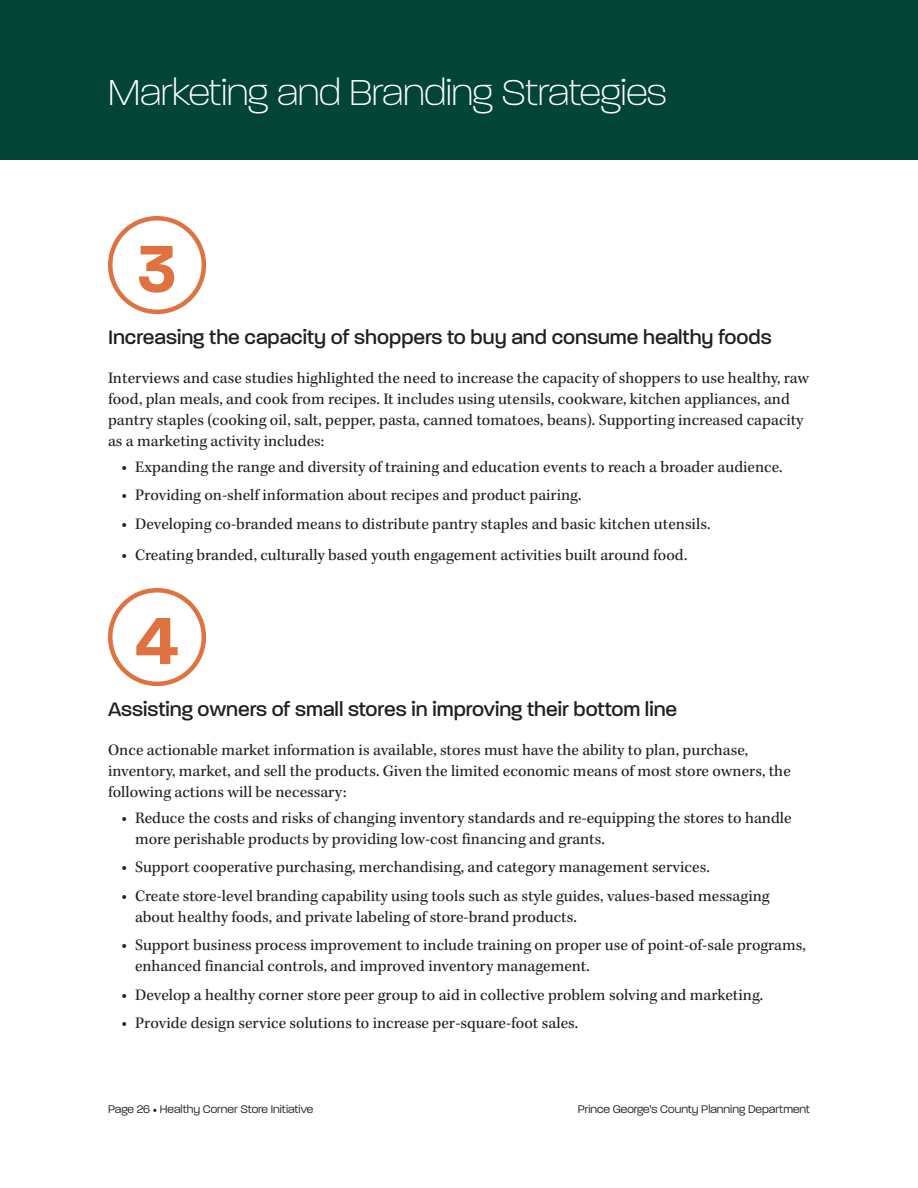
<style>
.page{position:relative;width:918px;height:1188px;background:#fff}
.page>*{position:absolute;margin:0;border:0;box-sizing:border-box;transform-origin:0 0}
.number_circle-large{font:600 72px "Paralucent";color:#df723f}
.Heading_1{font:200 39px "Paralucent";color:#fff}
.Heading_2{font:500 21px "Paralucent";color:#231f20}
.body_text-_RR{font:16.5px/21px "Kepler Std";color:#231f20}
.t1{font:300 12px "Paralucent";color:#231f20}
.s1{font-size:18px}
.s2{font-family:"Kepler Std";font-weight:700}
</style>
<div class="page">
<div style="left:108px;top:216px;width:98px;height:98px;border:4px solid #df723f;border-radius:50%"></div>
<div style="left:108px;top:588px;width:98px;height:98px;border:4px solid #df723f;border-radius:50%"></div>
<div style="left:0;top:0;width:918px;height:160px;background:#024537"></div>
<p class="Heading_1" style="left:108px;top:70px;width:560px">Marketing and Branding Strategies</p>
<p class="number_circle-large" style="left:136px;top:225px;width:42px">3</p>
<p class="Heading_2" style="left:108px;top:325px;width:665px">Increasing the capacity of shoppers to buy and consume healthy foods</p>
<p class="body_text-_RR" style="left:108px;top:368px;width:703px">Interviews and case studies highlighted the need to increase the capacity of shoppers to use healthy, raw food, plan meals, and cook from recipes. It includes using utensils, cookware, kitchen appliances, and pantry staples (cooking oil, salt, pepper, pasta, canned tomatoes, beans). Supporting increased capacity as a marketing activity includes:</p>
<p class="body_text-_RR" style="left:122px;top:457px;width:663px"><span class="s1">•</span> Expanding the range and diversity of training and education events to reach a broader audience.</p>
<p class="body_text-_RR" style="left:122px;top:485px;width:461px"><span class="s1">•</span> Providing on-shelf information about recipes and product pairing.</p>
<p class="body_text-_RR" style="left:122px;top:514px;width:590px"><span class="s1">•</span> Developing co-branded means to distribute pantry staples and basic kitchen utensils.</p>
<p class="body_text-_RR" style="left:122px;top:545px;width:568px"><span class="s1">•</span> Creating branded, culturally based youth engagement activities built around food.</p>
<p class="number_circle-large" style="left:135px;top:597px;width:45px">4</p>
<p class="Heading_2" style="left:108px;top:697px;width:571px">Assisting owners of small stores in improving their bottom line</p>
<p class="body_text-_RR" style="left:108px;top:740px;width:684px">Once actionable market information is available, stores must have the ability to plan, purchase, inventory, market, and sell the products. Given the limited economic means of most store owners, the following actions will be necessary:</p>
<p class="body_text-_RR" style="left:135px;top:808px;width:658px;text-indent:-14px"><span class="s1">•</span> Reduce the costs and risks of changing inventory standards and re-equipping the stores to handle more perishable products by providing low-cost financing and grants.</p>
<p class="body_text-_RR" style="left:122px;top:857px;width:590px"><span class="s1">•</span> Support cooperative purchasing, merchandising, and category management services.</p>
<p class="body_text-_RR" style="left:135px;top:886px;width:636px;text-indent:-14px"><span class="s1">•</span> Create store-level branding capability using tools such as style guides, values-based messaging about healthy foods, and private labeling of store-brand products.</p>
<p class="body_text-_RR" style="left:135px;top:935px;width:672px;text-indent:-14px"><span class="s1">•</span> Support business process improvement to include training on proper use of point-of-sale programs, enhanced financial controls, and improved inventory management.</p>
<p class="body_text-_RR" style="left:122px;top:985px;width:643px"><span class="s1">•</span> Develop a healthy corner store peer group to aid in collective problem solving and marketing.</p>
<p class="body_text-_RR" style="left:122px;top:1013px;width:458px"><span class="s1">•</span> Provide design service solutions to increase per-square-foot sales.</p>
<p class="t1" style="left:108px;top:1102px;width:207px">Page 26 <span class="s2">•</span> Healthy Corner Store Initiative</p>
<p class="t1" style="left:578px;top:1102px;width:234px">Prince George’s County Planning Department</p>
</div>
